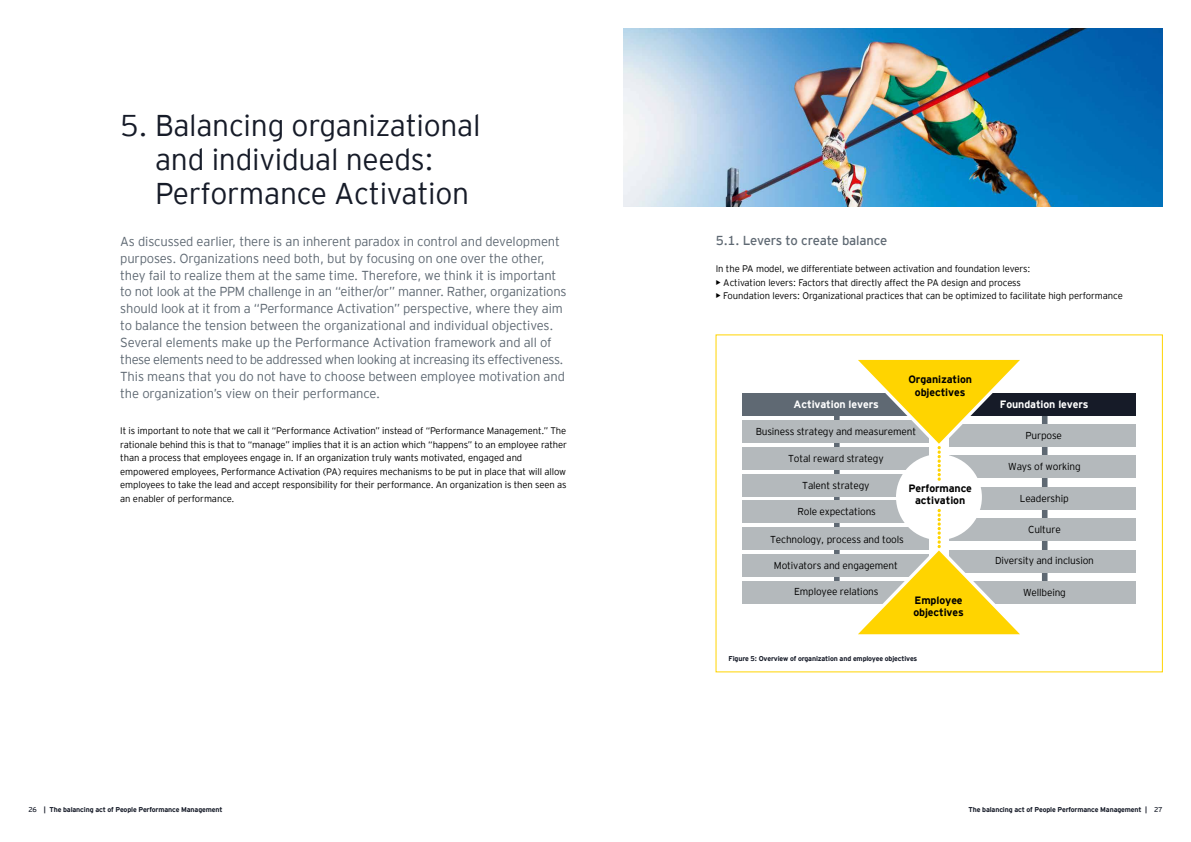
<style>
.page{position:relative;width:1191px;height:842px;background:#fff}
.page>*{position:absolute;margin:0;border:0;box-sizing:border-box;transform-origin:0 0}
.t1{font:300 30px/34px "EY Interstate";letter-spacing:-.01em;color:#161b28}
.t2{font:300 13px/16.9px "EY Interstate";letter-spacing:-.015em;color:#5f6973}
.t3{font:13px "EY Interstate";letter-spacing:-.02em;color:#5f6973}
.t4{font:700 10.6px/12.7px "EY Interstate";letter-spacing:-.01em;color:#000;text-align:center}
.t5{font:700 10.6px "EY Interstate";letter-spacing:-.01em;color:#fff}
.t6{font:300 10.1px "EY Interstate";letter-spacing:-.015em;color:#000}
.t7{font:300 9.5px/13.5px "EY Interstate";letter-spacing:-.01em;color:#000}
.t8{font:700 7px "EY Interstate";letter-spacing:-.02em;color:#161b28}
.s1{font-weight:700}
.s2{font-weight:400}
</style>
<div class="page">
<img style="left:624px;top:28px;width:538px;height:179px">
<div style="left:834px;top:412px;width:5px;height:184px;background:#5f6973"></div>
<div style="left:1042px;top:412px;width:5px;height:184px;background:#5f6973"></div>
<div style="left:742px;top:393px;width:195px;height:23px;background:#5f6973"></div>
<div style="left:940px;top:393px;width:196px;height:23px;background:#161b28"></div>
<div style="left:742px;top:581px;width:195px;height:23px;background:#b4b9bc"></div>
<div style="left:742px;top:554px;width:195px;height:23px;background:#b4b9bc"></div>
<div style="left:742px;top:527px;width:195px;height:23px;background:#b4b9bc"></div>
<div style="left:742px;top:500px;width:195px;height:23px;background:#b4b9bc"></div>
<div style="left:742px;top:474px;width:195px;height:22px;background:#b4b9bc"></div>
<div style="left:742px;top:447px;width:195px;height:23px;background:#b4b9bc"></div>
<div style="left:742px;top:420px;width:195px;height:23px;background:#b4b9bc"></div>
<div style="left:940px;top:581px;width:196px;height:23px;background:#b4b9bc"></div>
<div style="left:940px;top:550px;width:196px;height:22px;background:#b4b9bc"></div>
<div style="left:940px;top:518px;width:196px;height:23px;background:#b4b9bc"></div>
<div style="left:940px;top:487px;width:196px;height:23px;background:#b4b9bc"></div>
<div style="left:940px;top:455px;width:195px;height:23px;background:#b4b9bc"></div>
<div style="left:940px;top:424px;width:196px;height:23px;background:#b4b9bc"></div>
<svg style="left:850px;top:359px;width:178px;height:276px"></svg>
<div style="left:907px;top:481px;width:68px;height:27px;background:#fff"></div>
<h1 class="t1" style="left:155px;top:107px;width:327px;text-indent:-35px">5. Balancing organizational and individual needs:<br>Performance Activation</h1>
<p class="t2" style="left:120px;top:232px;width:448px">As discussed earlier, there is an inherent paradox in control and development purposes. Organizations need both, but by focusing on one over the other, they fail to realize them at the same time. Therefore, we think it is important to not look at the PPM challenge in an “either/or” manner. Rather, organizations should look at it from a “Performance Activation” perspective, where they aim to balance the tension between the organizational and individual objectives.<br>Several elements make up the Performance Activation framework and all of these elements need to be addressed when looking at increasing its effectiveness.<br>This means that you do not have to choose between employee motivation and the organization’s view on their performance.</p>
<p class="t7" style="left:120px;top:424px;width:448px">It is important to note that we call it “Performance Activation” instead of “Performance Management.” The rationale behind this is that to “manage” implies that it is an action which “happens” to an employee rather than a process that employees engage in. If an organization truly wants motivated, engaged and empowered employees, Performance Activation (PA) requires mechanisms to be put in place that will allow employees to take the lead and accept responsibility for their performance. An organization is then seen as an enabler of performance.</p>
<h2 class="t3" style="left:716px;top:231px;width:173px">5.1. Levers to create balance</h2>
<p class="t7" style="left:716px;top:262px;width:316px">In the PA model, we differentiate between activation and foundation levers:</p>
<p class="t7" style="left:716px;top:275px;width:307px"><span class="s1">•</span> Activation levers: Factors that directly affect the PA design and process</p>
<p class="t7" style="left:716px;top:289px;width:408px"><span class="s1">•</span> Foundation levers: Organizational practices that can be optimized to facilitate high performance</p>
<p class="t4" style="left:908px;top:372px;width:65px">Organization objectives</p>
<p class="t5" style="left:793px;top:397px;width:87px">Activation levers</p>
<p class="t5" style="left:1000px;top:397px;width:90px">Foundation levers</p>
<p class="t6" style="left:755px;top:424px;width:162px">Business strategy and measurement</p>
<p class="t6" style="left:1025px;top:428px;width:38px">Purpose</p>
<p class="t6" style="left:788px;top:451px;width:97px">Total reward strategy</p>
<p class="t6" style="left:802px;top:478px;width:69px">Talent strategy</p>
<p class="t6" style="left:797px;top:504px;width:80px">Role expectations</p>
<p class="t6" style="left:770px;top:532px;width:135px">Technology, process and tools</p>
<p class="t6" style="left:774px;top:558px;width:125px">Motivators and engagement</p>
<p class="t6" style="left:794px;top:584px;width:86px">Employee relations</p>
<p class="t6" style="left:1008px;top:459px;width:74px">Ways of working</p>
<p class="t6" style="left:1019px;top:491px;width:50px">Leadership</p>
<p class="t6" style="left:1028px;top:522px;width:34px">Culture</p>
<p class="t6" style="left:995px;top:553px;width:100px">Diversity and inclusion</p>
<p class="t6" style="left:1023px;top:585px;width:44px">Wellbeing</p>
<p class="t4" style="left:908px;top:481px;width:65px">Performance activation</p>
<p class="t4" style="left:913px;top:593px;width:52px;text-align:left">Employee objectives</p>
<p class="t8" style="left:728px;top:653px;width:190px">Figure 5: Overview of organization and employee objectives</p>
<p class="t8" style="left:28px;top:804px;width:196px"><span class="s2">26</span> | The balancing act of People Performance Management</p>
<p class="t8" style="left:968px;top:804px;width:195px">The balancing act of People Performance Management | <span class="s2">27</span></p>
</div>
